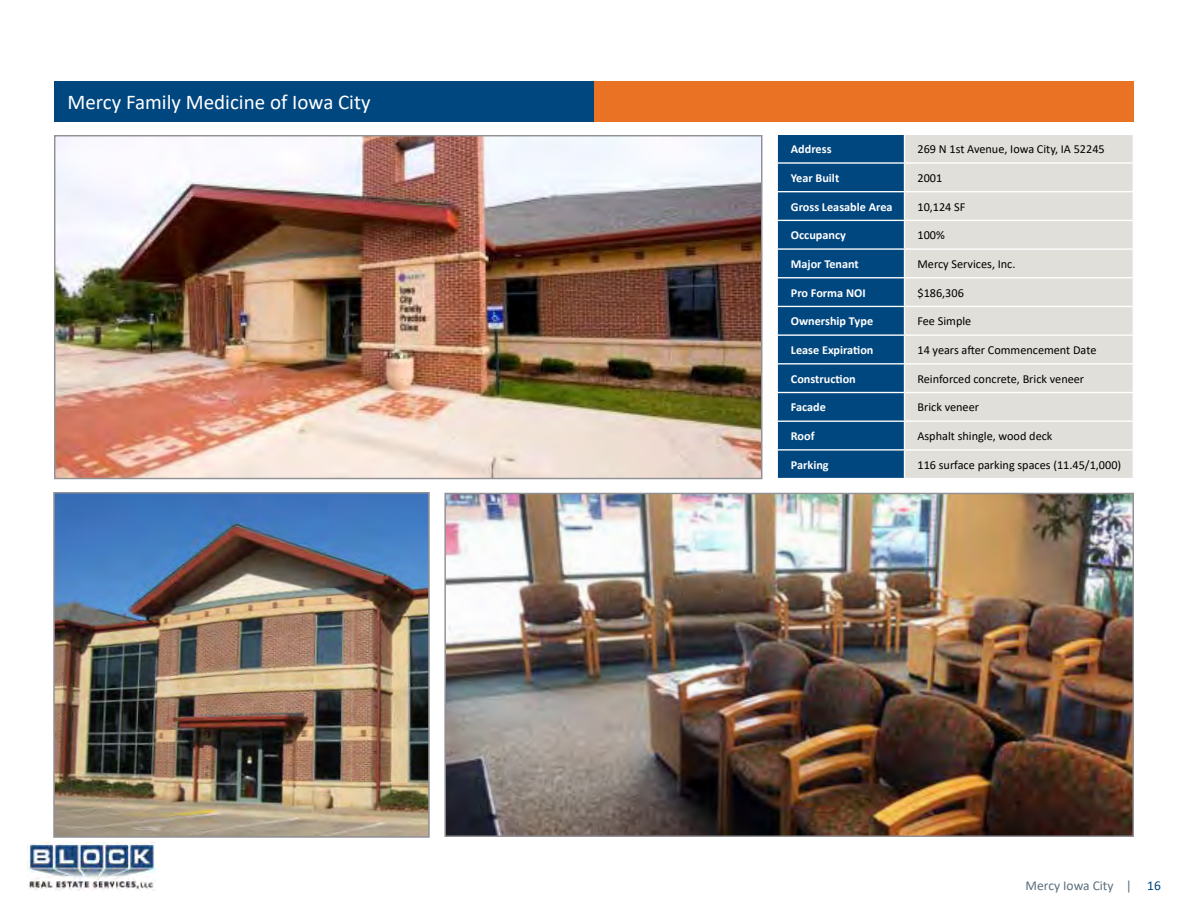
<style>
.page{position:relative;width:1188px;height:918px;background:#fff}
.page>*{position:absolute;margin:0;border:0;box-sizing:border-box;transform-origin:0 0}
.t1{font:21px "Calibri";color:#fff}
.t2{font:13.5px "Calibri";color:#5c6f7c}
.t3{font:12.3px "Calibri";color:#000}
.t4{font:700 12.3px "Calibri";color:#fff}
.s1{color:#00467f}
</style>
<div class="page">
<img style="left:27px;top:842px;width:129px;height:49px">
<div style="left:54px;top:81px;width:540px;height:41px;background:#00467f"></div>
<div style="left:594px;top:81px;width:540px;height:41px;background:#ea7225"></div>
<img style="left:56px;top:137px;width:704px;height:340px">
<img style="left:446px;top:495px;width:686px;height:340px">
<div style="left:905px;top:135px;width:228px;height:343px;background:#e1dfd9"></div>
<hr style="left:904px;top:162px;width:230px;height:2px;background:#fff">
<hr style="left:904px;top:191px;width:230px;height:1px;background:#fff">
<hr style="left:904px;top:220px;width:230px;height:1px;background:#fff">
<hr style="left:904px;top:248px;width:230px;height:2px;background:#fff">
<hr style="left:904px;top:277px;width:230px;height:1px;background:#fff">
<hr style="left:904px;top:306px;width:230px;height:1px;background:#fff">
<hr style="left:904px;top:334px;width:230px;height:2px;background:#fff">
<hr style="left:904px;top:363px;width:230px;height:2px;background:#fff">
<hr style="left:904px;top:392px;width:230px;height:1px;background:#fff">
<hr style="left:904px;top:421px;width:230px;height:1px;background:#fff">
<hr style="left:904px;top:449px;width:230px;height:2px;background:#fff">
<svg style="left:778px;top:135px;width:127px;height:343px;background:#0d4f85"></svg>
<img style="left:56px;top:495px;width:371px;height:340px">
<div style="left:53px;top:492px;width:377px;height:346px;border:2px solid #919195"></div>
<h1 class="t1" style="left:68px;top:88px;width:305px">Mercy Family Medicine of Iowa City</h1>
<p class="t4" style="left:791px;top:140px;width:42px">Address</p>
<p class="t3" style="left:917px;top:141px;width:189px">269 N 1st Avenue, Iowa City, IA 52245</p>
<p class="t4" style="left:791px;top:169px;width:50px">Year Built</p>
<p class="t3" style="left:917px;top:169px;width:26px">2001</p>
<p class="t4" style="left:791px;top:198px;width:103px">Gross Leasable Area</p>
<p class="t3" style="left:917px;top:198px;width:50px">10,124 SF</p>
<p class="t4" style="left:791px;top:227px;width:57px">Occupancy</p>
<p class="t3" style="left:917px;top:227px;width:29px">100%</p>
<p class="t4" style="left:791px;top:255px;width:69px">Major Tenant</p>
<p class="t3" style="left:917px;top:255px;width:100px">Mercy Services, Inc.</p>
<p class="t4" style="left:791px;top:284px;width:76px">Pro Forma NOI</p>
<p class="t3" style="left:917px;top:284px;width:48px">$186,306</p>
<p class="t4" style="left:791px;top:313px;width:84px">Ownership Type</p>
<p class="t3" style="left:917px;top:313px;width:55px">Fee Simple</p>
<p class="t4" style="left:791px;top:341px;width:84px">Lease Expiration</p>
<p class="t3" style="left:917px;top:341px;width:180px">14 years after Commencement Date</p>
<p class="t4" style="left:791px;top:370px;width:66px">Construction</p>
<p class="t3" style="left:917px;top:370px;width:168px">Reinforced concrete, Brick veneer</p>
<p class="t4" style="left:791px;top:399px;width:37px">Facade</p>
<p class="t3" style="left:917px;top:399px;width:63px">Brick veneer</p>
<p class="t4" style="left:791px;top:427px;width:25px">Roof</p>
<p class="t3" style="left:917px;top:427px;width:137px">Asphalt shingle, wood deck</p>
<p class="t4" style="left:791px;top:456px;width:39px">Parking</p>
<p class="t3" style="left:917px;top:456px;width:205px">116 surface parking spaces (11.45/1,000)</p>
<p class="t2" style="left:1026px;top:876px;width:137px">Mercy Iowa City | <span class="s1">16</span></p>
</div>
